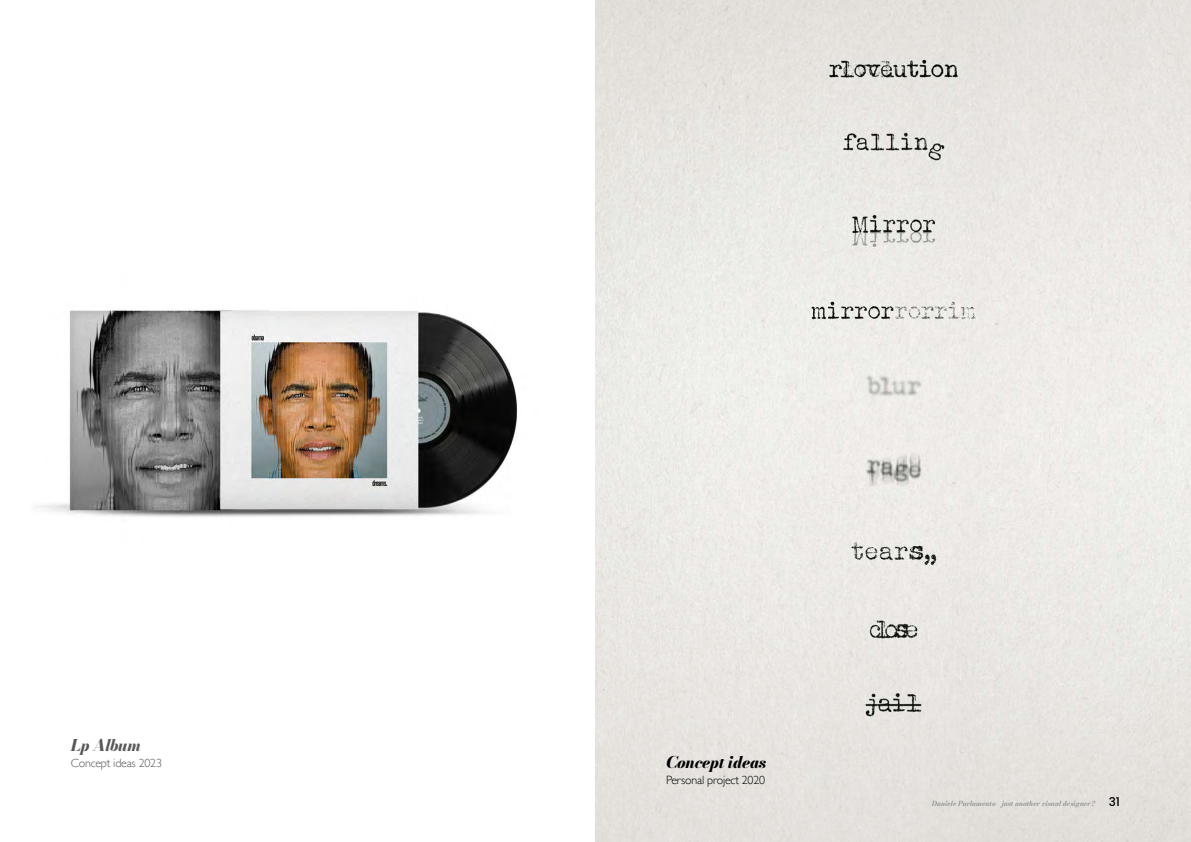
<style>
.page{position:relative;width:1191px;height:842px;background:#fff}
.page>*{position:absolute;margin:0;border:0;box-sizing:border-box;transform-origin:0 0}
.t1{font:italic 800 16px "Bodoni Moda 18 pt";letter-spacing:-.02em;color:#000}
.t2{font:italic 800 16px "Bodoni Moda 18 pt";letter-spacing:-.02em;color:#575756}
.t3{font:300 12px "Gill Sans";letter-spacing:-.02em;color:#000}
.t4{font:300 12px "Gill Sans";letter-spacing:-.02em;color:#575756}
.t5{font:italic 700 7px "Bodoni Moda 18 pt";color:#929292}
.s1{font-family:"Poppins";font-weight:500;font-style:normal;font-size:12px;color:#000}
</style>
<div class="page">
<img style="left:36px;top:310px;width:482px;height:207px">
<img style="left:595px;top:0;width:596px;height:842px">
<h1 class="t2" style="left:71px;top:734px;width:71px">Lp Album</h1>
<h2 class="t4" style="left:71px;top:753px;width:93px">Concept ideas 2023</h2>
<h1 class="t1" style="left:666px;top:751px;width:102px">Concept ideas</h1>
<h2 class="t3" style="left:666px;top:770px;width:100px">Personal project 2020</h2>
<p class="t5" style="left:931px;top:799px;width:190px">Daniele Parlamento - just another visual designer? <span class="s1">31</span></p>
</div>
